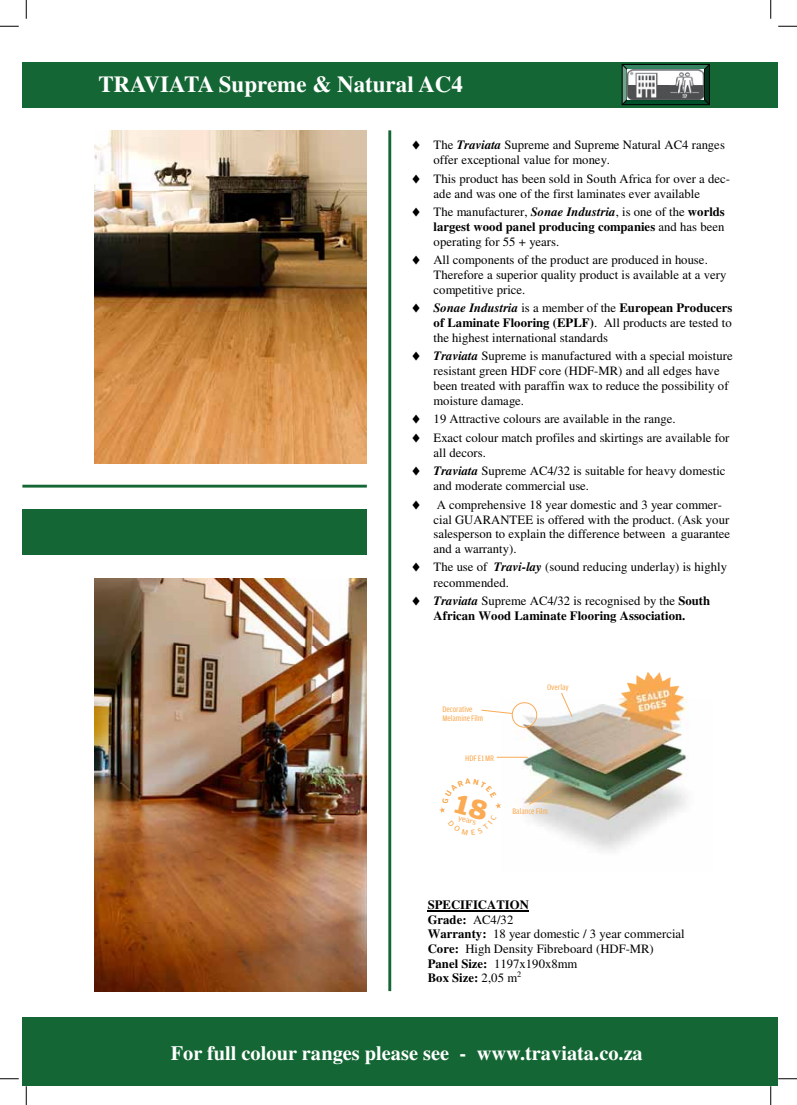
<style>
.page{position:relative;width:797px;height:1105px;background:#fff}
.page>*{position:absolute;margin:0;border:0;box-sizing:border-box;transform-origin:0 0}
.t1{font:700 23px "Times";color:#fff}
.t2{font:700 20.38px "Times";color:#fff}
.t3{font:12.75px/14.6px "Times";color:#000}
.t4{font:700 12.75px/15.2px "Times";color:#000;text-align:center}
.t5{font:8.5px/8.4px "Amplitude Cond";color:#faab54}
.t6{font:7.5px "Amplitude Wide";color:#faab54}
.s1{font-weight:700;font-style:italic}
.s2{font-weight:700}
.s3{font-style:italic}
.s4{font-weight:400}
</style>
<div class="page">
<div style="left:23px;top:1017px;width:754px;height:69px;background:#146734"></div>
<hr style="left:23px;top:485px;width:344px;height:3px;background:#146734">
<div style="left:23px;top:509px;width:344px;height:46px;background:#146734"></div>
<hr style="left:388px;top:130px;width:3px;height:861px;background:#146734">
<div style="left:23px;top:62px;width:754px;height:46px;background:#146734"></div>
<hr style="left:428px;top:911px;width:101px;height:1px;background:#000">
<img style="left:95px;top:131px;width:272px;height:332px">
<img style="left:95px;top:578px;width:272px;height:413px">
<svg style="left:621px;top:64px;width:89px;height:42px;background:#23553d"></svg>
<img style="left:627px;top:70px;width:77px;height:29px">
<img style="left:501px;top:672px;width:187px;height:179px">
<hr style="left:497px;top:757px;width:31px;height:1px;background:#faab54">
<svg style="left:561px;top:692px;width:11px;height:25px"></svg>
<svg style="left:528px;top:790px;width:24px;height:15px"></svg>
<svg style="left:481px;top:701px;width:57px;height:28px"></svg>
<svg style="left:0;top:25px;width:19px;height:2px"></svg>
<svg style="left:778px;top:25px;width:19px;height:2px"></svg>
<svg style="left:0;top:1078px;width:19px;height:1px"></svg>
<svg style="left:778px;top:1078px;width:19px;height:1px"></svg>
<svg style="left:25px;top:0;width:2px;height:19px"></svg>
<svg style="left:25px;top:1086px;width:2px;height:19px"></svg>
<svg style="left:770px;top:0;width:1px;height:19px"></svg>
<svg style="left:770px;top:1086px;width:2px;height:19px"></svg>
<svg style="left:439px;top:803px;width:62px;height:10px"></svg>
<h1 class="t1" style="left:98px;top:76px;width:366px">TRAVIATA Supreme &amp; Natural AC4</h1>
<p class="t3" style="left:433px;top:137px;width:293px;line-height:15px;text-indent:-23px">♦ The <span class="s1">Traviata</span> Supreme and Supreme Natural AC4 ranges offer exceptional value for money.</p>
<p class="t3" style="left:410px;top:171px;width:321px;line-height:15.1px;text-align:center">♦ This product has been sold in South Africa for over a dec&shy;ade and was one of the first laminates ever available</p>
<p class="t3" style="left:433px;top:204px;width:293px;text-align:justify;text-indent:-23px">♦ The manufacturer, <span class="s1">Sonae Industria</span>, is one of the <span class="s2">worlds largest wood panel producing companies</span> and has been operating for 55 + years.</p>
<p class="t3" style="left:433px;top:252px;width:294px;text-indent:-23px">♦ All components of the product are produced in house.<br>Therefore a superior quality product is available at a very competitive price.</p>
<p class="t3" style="left:433px;top:300px;width:300px;text-align:justify;text-indent:-23px">♦ <span class="s1">Sonae Industria</span> is a member of the <span class="s2">European Producers of Laminate Flooring (EPLF)</span>. All products are tested to the highest international standards</p>
<p class="t3" style="left:433px;top:349px;width:300px;text-indent:-23px">♦ <span class="s1">Traviata</span> Supreme is manufactured with a special moisture resistant green HDF core (HDF-MR) and all edges have been treated with paraffin wax to reduce the possibility of moisture damage.</p>
<p class="t3" style="left:410px;top:409px;width:320px;line-height:18.9px">♦ 19 Attractive colours are available in the range.<br>♦ Exact colour match profiles and skirtings are available for</p>
<p class="t3" style="left:410px;top:443px;width:316px;line-height:18.4px;text-indent:23px">all decors.<br>♦ <span class="s1">Traviata</span> Supreme AC4/32 is suitable for heavy domestic</p>
<p class="t3" style="left:410px;top:477px;width:313px;line-height:18.4px;text-indent:23px">and moderate commercial use.<br>♦ A comprehensive 18 year domestic and 3 year commer-</p>
<p class="t3" style="left:433px;top:512px;width:298px;text-align:justify">cial GUARANTEE is offered with the product. (Ask your salesperson to explain the difference between a guarantee and a warranty).</p>
<p class="t3" style="left:433px;top:559px;width:295px;line-height:15.1px;text-indent:-23px">♦ The use of <span class="s1">Travi-lay</span> (sound reducing underlay) is highly recommended.</p>
<p class="t4" style="left:410px;top:594px;width:301px">♦ <span class="s3">Traviata</span> <span class="s4">Supreme AC4/32 is recognised by the</span> South<br>African Wood Laminate Flooring Association.</p>
<p class="t5" style="left:442px;top:705px;width:42px">Decorative<br>Melamine Film</p>
<p class="t5" style="left:465px;top:754px;width:31px">HDF E1 MR</p>
<p class="t6" style="left:459px;top:813px;width:20px;rotate:15deg">years</p>
<p class="t5" style="left:547px;top:683px;width:23px">Overlay</p>
<p class="t5" style="left:512px;top:807px;width:37px">Balance Film</p>
<p class="t3" style="left:428px;top:897px;width:258px"><span class="s2">SPECIFICATION<br>Grade:</span> AC4/32<br><span class="s2">Warranty:</span> 18 year domestic / 3 year commercial<br><span class="s2">Core:</span> High Density Fibreboard (HDF-MR)<br><span class="s2">Panel Size:</span> 1197x190x8mm<br><span class="s2">Box Size:</span> 2,05 m<sup>2</sup></p>
<h2 class="t2" style="left:171px;top:1045px;width:473px">For full colour ranges please see - www.traviata.co.za</h2>
</div>
